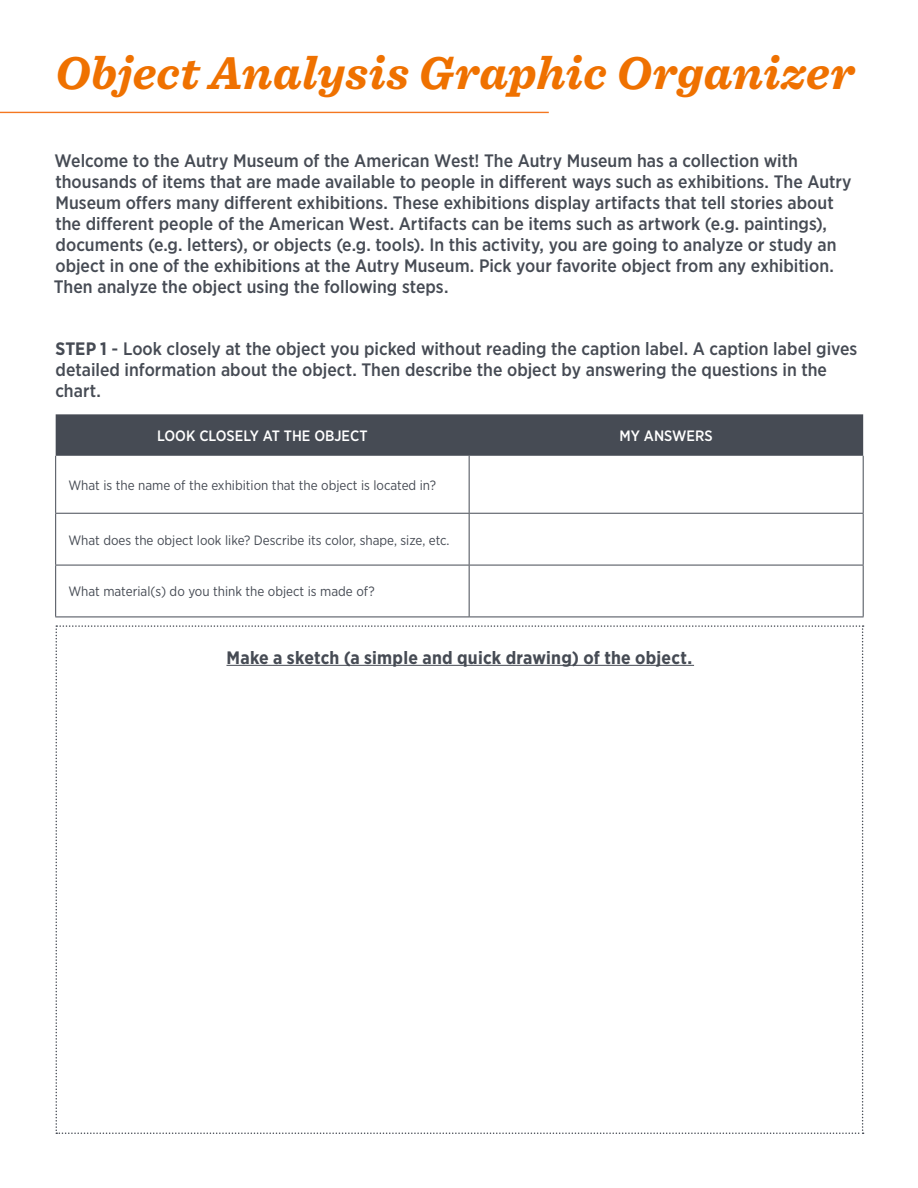
<style>
.page{position:relative;width:918px;height:1188px;background:#fff}
.page>*{position:absolute;margin:0;border:0;box-sizing:border-box;transform-origin:0 0}
.t1{font:italic 700 48px "Sentinel";letter-spacing:.005em;color:#ef7100}
.t2{font:500 18px/21px "Gotham Narrow";color:#464b54}
._1_1_Header{font:700 18px "Gotham Narrow";letter-spacing:.01em;color:#464b54}
.t3{font:500 15px "Gotham Narrow";color:#fff}
.t4{font:13.5px "Gotham Narrow";color:#464b54}
.s1{font-weight:700}
</style>
<div class="page">
<svg style="left:56px;top:625px;width:808px;height:509px"></svg>
<svg style="left:0;top:111px;width:549px;height:3px"></svg>
<div style="left:56px;top:414px;width:807px;height:42px;background:#464b54"></div>
<hr style="left:55px;top:456px;width:1px;height:57px;background:#464b54">
<hr style="left:469px;top:456px;width:1px;height:57px;background:#464b54">
<hr style="left:55px;top:514px;width:1px;height:51px;background:#464b54">
<hr style="left:469px;top:514px;width:1px;height:51px;background:#464b54">
<hr style="left:55px;top:565px;width:1px;height:52px;background:#464b54">
<hr style="left:469px;top:565px;width:1px;height:52px;background:#464b54">
<hr style="left:863px;top:456px;width:1px;height:57px;background:#464b54">
<hr style="left:55px;top:513px;width:414px;height:1px;background:#464b54">
<hr style="left:469px;top:513px;width:395px;height:1px;background:#464b54">
<hr style="left:863px;top:514px;width:1px;height:51px;background:#464b54">
<hr style="left:55px;top:565px;width:414px;height:1px;background:#464b54">
<hr style="left:469px;top:565px;width:395px;height:1px;background:#464b54">
<hr style="left:863px;top:565px;width:1px;height:52px;background:#464b54">
<hr style="left:55px;top:617px;width:414px;height:1px;background:#464b54">
<hr style="left:469px;top:617px;width:395px;height:1px;background:#464b54">
<hr style="left:226px;top:665px;width:468px;height:1px;background:#464b54">
<p class="t1" style="left:55px;top:35px;width:801px">Object Analysis Graphic Organizer</p>
<p class="t2" style="left:54px;top:150px;width:799px">Welcome to the Autry Museum of the American West! The Autry Museum has a collection with thousands of items that are made available to people in different ways such as exhibitions. The Autry Museum offers many different exhibitions. These exhibitions display artifacts that tell stories about the different people of the American West. Artifacts can be items such as artwork (e.g. paintings), documents (e.g. letters), or objects (e.g. tools). In this activity, you are going to analyze or study an object in one of the exhibitions at the Autry Museum. Pick your favorite object from any exhibition.<br>Then analyze the object using the following steps.</p>
<p class="t2" style="left:55px;top:338px;width:804px"><span class="s1">STEP 1</span> - Look closely at the object you picked without reading the caption label. A caption label gives detailed information about the object. Then describe the object by answering the questions in the chart.</p>
<p class="t3" style="left:157px;top:426px;width:212px">LOOK CLOSELY AT THE OBJECT</p>
<p class="t3" style="left:620px;top:426px;width:95px">MY ANSWERS</p>
<p class="t4" style="left:68px;top:477px;width:369px">What is the name of the exhibition that the object is located in?</p>
<p class="t4" style="left:68px;top:531px;width:383px">What does the object look like? Describe its color, shape, size, etc.</p>
<p class="t4" style="left:68px;top:583px;width:308px">What material(s) do you think the object is made of?</p>
<p class="_1_1_Header" style="left:226px;top:646px;width:467px">Make a sketch (a simple and quick drawing) of the object.</p>
</div>
